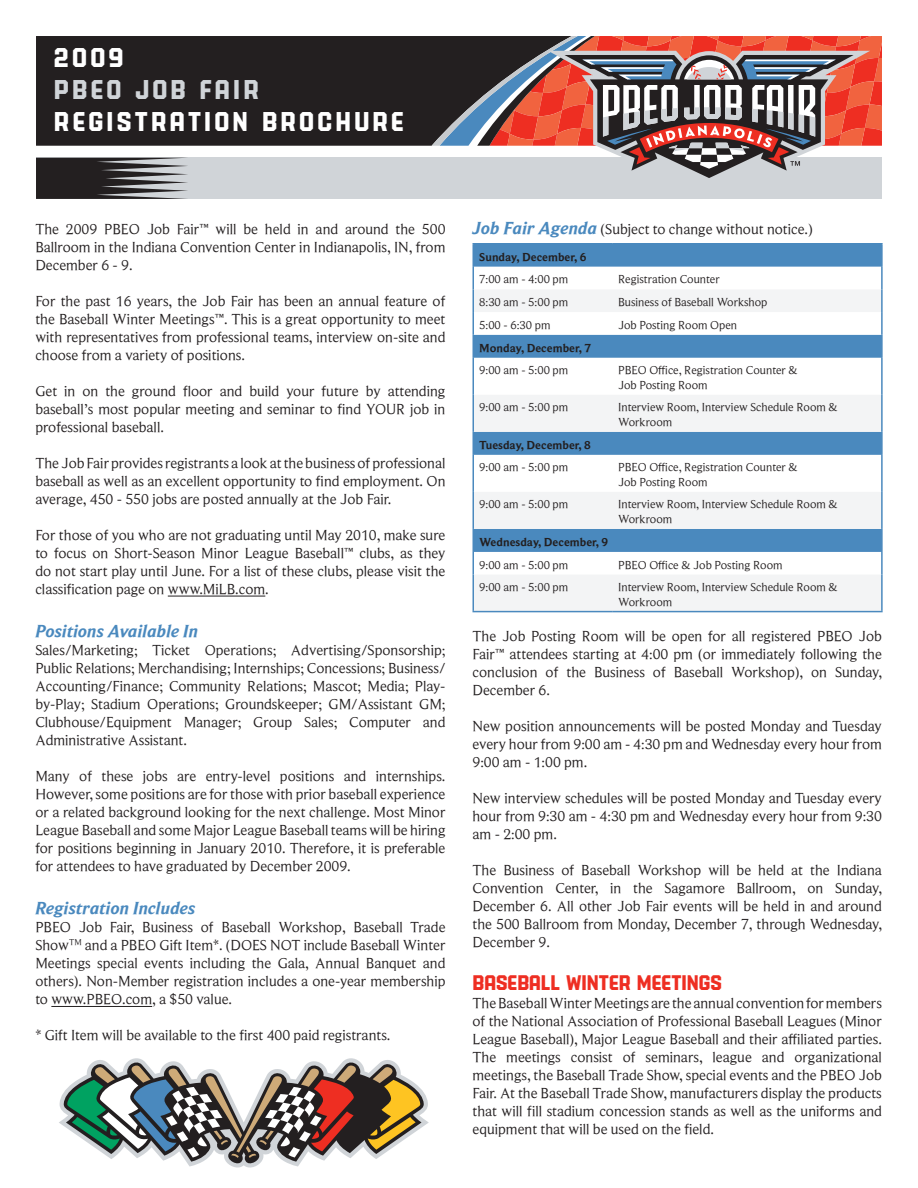
<style>
.page{position:relative;width:918px;height:1188px;background:#fff}
.page>*{position:absolute;margin:0;border:0;box-sizing:border-box;transform-origin:0 0}
.t1{font:27px/32.4px "Power Station Solid";letter-spacing:.12em;color:#fff}
.t2{font:21px "Power Station Solid";color:#ee2e22}
.t3{font:italic 700 18px "Beaufort";color:#4a89be}
.t4{font:15px/18px "Beaufort";color:#231f20;text-align:justify}
.t5{font:12px "Beaufort";color:#231f20}
.t6{font:700 12px "Beaufort";color:#231f20}
.s1{color:#d0d4d8}
.s2{font-weight:700;font-style:italic;font-size:18px;color:#4a89be}
</style>
<div class="page">
<div style="left:36px;top:36px;width:396px;height:110px;background:#231f20"></div>
<div style="left:36px;top:158px;width:846px;height:41px;background:#d0d4d8"></div>
<svg style="left:36px;top:158px;width:152px;height:41px"></svg>
<svg style="left:432px;top:36px;width:450px;height:142px"></svg>
<div style="left:474px;top:244px;width:407px;height:23px;background:#4a89be"></div>
<svg style="left:474px;top:290px;width:407px;height:321px"></svg>
<hr style="left:472px;top:267px;width:2px;height:22px;background:#4a89be">
<hr style="left:881px;top:267px;width:2px;height:22px;background:#4a89be">
<hr style="left:472px;top:289px;width:2px;height:23px;background:#4a89be">
<hr style="left:881px;top:289px;width:2px;height:23px;background:#4a89be">
<hr style="left:472px;top:312px;width:2px;height:23px;background:#4a89be">
<hr style="left:881px;top:312px;width:2px;height:23px;background:#4a89be">
<hr style="left:472px;top:335px;width:2px;height:23px;background:#4a89be">
<hr style="left:881px;top:335px;width:2px;height:23px;background:#4a89be">
<hr style="left:472px;top:358px;width:2px;height:37px;background:#4a89be">
<hr style="left:881px;top:358px;width:2px;height:37px;background:#4a89be">
<hr style="left:472px;top:395px;width:2px;height:37px;background:#4a89be">
<hr style="left:881px;top:395px;width:2px;height:37px;background:#4a89be">
<hr style="left:472px;top:432px;width:2px;height:23px;background:#4a89be">
<hr style="left:881px;top:432px;width:2px;height:23px;background:#4a89be">
<hr style="left:472px;top:455px;width:2px;height:37px;background:#4a89be">
<hr style="left:881px;top:455px;width:2px;height:37px;background:#4a89be">
<hr style="left:472px;top:492px;width:2px;height:37px;background:#4a89be">
<hr style="left:881px;top:492px;width:2px;height:37px;background:#4a89be">
<hr style="left:472px;top:529px;width:2px;height:23px;background:#4a89be">
<hr style="left:881px;top:529px;width:2px;height:23px;background:#4a89be">
<hr style="left:472px;top:552px;width:2px;height:23px;background:#4a89be">
<hr style="left:881px;top:552px;width:2px;height:23px;background:#4a89be">
<hr style="left:472px;top:575px;width:2px;height:36px;background:#4a89be">
<hr style="left:881px;top:575px;width:2px;height:36px;background:#4a89be">
<hr style="left:472px;top:611px;width:140px;height:1px;background:#4a89be">
<hr style="left:612px;top:611px;width:271px;height:1px;background:#4a89be">
<hr style="left:472px;top:243px;width:140px;height:1px;background:#4a89be">
<hr style="left:472px;top:244px;width:2px;height:23px;background:#4a89be">
<hr style="left:612px;top:243px;width:271px;height:1px;background:#4a89be">
<hr style="left:881px;top:244px;width:2px;height:23px;background:#4a89be">
<hr style="left:168px;top:596px;width:97px;height:1px;background:#231f20">
<hr style="left:51px;top:1006px;width:101px;height:1px;background:#231f20">
<svg style="left:59px;top:1058px;width:370px;height:110px"></svg>
<p class="t1" style="left:54px;top:41px;width:352px">2009<br><span class="s1">PBEO JOB FAIR<br></span>REGISTRATION BROCHURE</p>
<p class="t4" style="left:35px;top:220px;width:412px">The 2009 PBEO Job Fair™ will be held in and around the 500<br>Ballroom in the Indiana Convention Center in Indianapolis, IN, from December 6 - 9.</p>
<p class="t4" style="left:35px;top:292px;width:412px">For the past 16 years, the Job Fair has been an annual feature of the Baseball Winter Meetings™. This is a great opportunity to meet with representatives from professional teams, interview on-site and choose from a variety of positions.</p>
<p class="t4" style="left:35px;top:382px;width:412px">Get in on the ground floor and build your future by attending baseball’s most popular meeting and seminar to find YOUR job in professional baseball.</p>
<p class="t4" style="left:35px;top:454px;width:412px">The Job Fair provides registrants a look at the business of professional baseball as well as an excellent opportunity to find employment. On average, 450 - 550 jobs are posted annually at the Job Fair.</p>
<p class="t4" style="left:35px;top:526px;width:412px">For those of you who are not graduating until May 2010, make sure to focus on Short-Season Minor League Baseball™ clubs, as they do not start play until June. For a list of these clubs, please visit the classification page on www.MiLB.com.</p>
<p class="t3" style="left:35px;top:621px;width:165px">Positions Available In</p>
<p class="t4" style="left:35px;top:641px;width:412px">Sales/Marketing; Ticket Operations; Advertising/Sponsorship; Public Relations; Merchandising; Internships; Concessions; Business/ Accounting/Finance; Community Relations; Mascot; Media; Play&shy;by-Play; Stadium Operations; Groundskeeper; GM/Assistant GM; Clubhouse/Equipment Manager; Group Sales; Computer and Administrative Assistant.</p>
<p class="t4" style="left:35px;top:767px;width:412px">Many of these jobs are entry-level positions and internships.<br>However, some positions are for those with prior baseball experience or a related background looking for the next challenge. Most Minor League Baseball and some Major League Baseball teams will be hiring for positions beginning in January 2010. Therefore, it is preferable for attendees to have graduated by December 2009.</p>
<p class="t3" style="left:35px;top:898px;width:162px">Registration Includes</p>
<p class="t4" style="left:35px;top:918px;width:412px">PBEO Job Fair, Business of Baseball Workshop, Baseball Trade Show<sup>TM</sup> and a PBEO Gift Item*. (DOES NOT include Baseball Winter Meetings special events including the Gala, Annual Banquet and others). Non-Member registration includes a one-year membership to www.PBEO.com, a $50 value.</p>
<p class="t4" style="left:35px;top:1026px;width:357px">* Gift Item will be available to the first 400 paid registrants.</p>
<p class="t4" style="left:472px;top:220px;width:342px"><span class="s2">Job Fair Agenda</span> (Subject to change without notice.)</p>
<p class="t6" style="left:479px;top:250px;width:109px">Sunday, December, 6</p>
<p class="t5" style="left:479px;top:273px;width:91px">7:00 am - 4:00 pm</p>
<p class="t5" style="left:618px;top:273px;width:103px">Registration Counter</p>
<p class="t5" style="left:479px;top:295px;width:91px">8:30 am - 5:00 pm</p>
<p class="t5" style="left:618px;top:295px;width:151px">Business of Baseball Workshop</p>
<p class="t5" style="left:479px;top:318px;width:73px">5:00 - 6:30 pm</p>
<p class="t5" style="left:618px;top:318px;width:120px">Job Posting Room Open</p>
<p class="t6" style="left:479px;top:341px;width:113px">Monday, December, 7</p>
<p class="t5" style="left:479px;top:364px;width:91px">9:00 am - 5:00 pm</p>
<p class="t5" style="left:618px;top:364px;width:181px">PBEO Office, Registration Counter &amp;</p>
<p class="t5" style="left:618px;top:378px;width:91px">Job Posting Room</p>
<p class="t5" style="left:479px;top:401px;width:91px">9:00 am - 5:00 pm</p>
<p class="t5" style="left:618px;top:401px;width:221px">Interview Room, Interview Schedule Room &amp;</p>
<p class="t5" style="left:618px;top:415px;width:56px">Workroom</p>
<p class="t6" style="left:479px;top:438px;width:113px">Tuesday, December, 8</p>
<p class="t5" style="left:479px;top:461px;width:91px">9:00 am - 5:00 pm</p>
<p class="t5" style="left:618px;top:461px;width:181px">PBEO Office, Registration Counter &amp;</p>
<p class="t5" style="left:618px;top:475px;width:91px">Job Posting Room</p>
<p class="t5" style="left:479px;top:498px;width:91px">9:00 am - 5:00 pm</p>
<p class="t5" style="left:618px;top:498px;width:221px">Interview Room, Interview Schedule Room &amp;</p>
<p class="t5" style="left:618px;top:512px;width:56px">Workroom</p>
<p class="t6" style="left:479px;top:535px;width:131px">Wednesday, December, 9</p>
<p class="t5" style="left:479px;top:558px;width:91px">9:00 am - 5:00 pm</p>
<p class="t5" style="left:618px;top:558px;width:166px">PBEO Office &amp; Job Posting Room</p>
<p class="t5" style="left:479px;top:581px;width:91px">9:00 am - 5:00 pm</p>
<p class="t5" style="left:618px;top:581px;width:221px">Interview Room, Interview Schedule Room &amp;</p>
<p class="t5" style="left:618px;top:595px;width:56px">Workroom</p>
<p class="t4" style="left:472px;top:627px;width:411px">The Job Posting Room will be open for all registered PBEO Job Fair™ attendees starting at 4:00 pm (or immediately following the conclusion of the Business of Baseball Workshop), on Sunday, December 6.</p>
<p class="t4" style="left:472px;top:717px;width:411px">New position announcements will be posted Monday and Tuesday every hour from 9:00 am - 4:30 pm and Wednesday every hour from 9:00 am - 1:00 pm.</p>
<p class="t4" style="left:472px;top:789px;width:411px">New interview schedules will be posted Monday and Tuesday every hour from 9:30 am - 4:30 pm and Wednesday every hour from 9:30 am - 2:00 pm.</p>
<p class="t4" style="left:472px;top:861px;width:411px">The Business of Baseball Workshop will be held at the Indiana Convention Center, in the Sagamore Ballroom, on Sunday, December 6. All other Job Fair events will be held in and around the 500 Ballroom from Monday, December 7, through Wednesday, December 9.</p>
<p class="t2" style="left:472px;top:971px;width:251px">BASEBALL WINTER MEETINGS</p>
<p class="t4" style="left:472px;top:994px;width:411px">The Baseball Winter Meetings are the annual convention for members of the National Association of Professional Baseball Leagues (Minor League Baseball), Major League Baseball and their affiliated parties.<br>The meetings consist of seminars, league and organizational meetings, the Baseball Trade Show, special events and the PBEO Job Fair. At the Baseball Trade Show, manufacturers display the products that will fill stadium concession stands as well as the uniforms and equipment that will be used on the field.</p>
</div>
